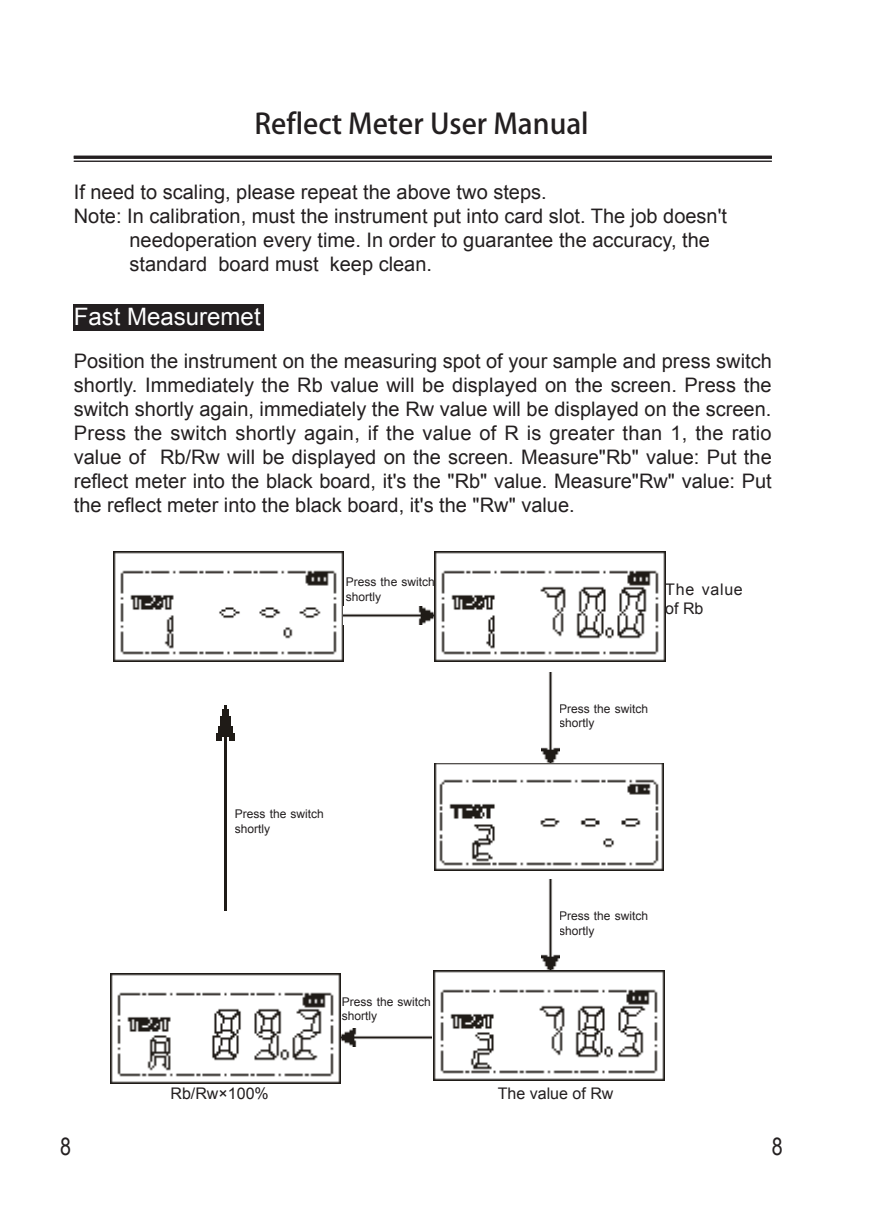
<style>
.page{position:relative;width:874px;height:1225px;background:#fff}
.page>*{position:absolute;margin:0;border:0;box-sizing:border-box;transform-origin:0 0}
.t1{font:28px "Adobe Heiti Std";color:#231f20}
.t2{font:24px "Arial";color:#fff}
.t3{font:24px "Arial Narrow";color:#231f20}
.t4{font:20px/24px "Arial";color:#231f20;text-align:justify}
.t5{font:16px "Arial";color:#231f20}
.t6{font:16px/19.2px "Arial";letter-spacing:.045em;color:#231f20}
.t7{font:12px/14.4px "Arial";color:#231f20}
</style>
<div class="page">
<hr style="left:74px;top:156px;width:697px;height:3px;background:#231f20">
<hr style="left:74px;top:161px;width:697px;height:1px;background:#231f20">
<img style="left:113px;top:551px;width:230px;height:110px">
<img style="left:343px;top:606px;width:91px;height:18px">
<img style="left:434px;top:551px;width:231px;height:110px">
<img style="left:541px;top:672px;width:17px;height:91px">
<img style="left:434px;top:763px;width:229px;height:107px">
<img style="left:541px;top:879px;width:17px;height:91px">
<img style="left:217px;top:705px;width:18px;height:205px">
<img style="left:433px;top:970px;width:231px;height:110px">
<img style="left:340px;top:1028px;width:92px;height:18px">
<img style="left:110px;top:973px;width:230px;height:110px">
<div style="left:74px;top:305px;width:190px;height:26px;background:#231f20"></div>
<h1 class="t1" style="left:254px;top:107px;width:335px">Reflect Meter User Manual</h1>
<p class="t4" style="left:74px;top:181px;width:474px">If need to scaling, please repeat the above two steps.</p>
<p class="t4" style="left:74px;top:205px;width:654px">Note: In calibration, must the instrument put into card slot. The job doesn't</p>
<p class="t4" style="left:129px;top:229px;width:581px">needoperation every time. In order to guarantee the accuracy, the</p>
<p class="t4" style="left:129px;top:253px;width:304px">standard board must keep clean.</p>
<p class="t2" style="left:74px;top:301px;width:188px">Fast Measuremet</p>
<p class="t4" style="left:74px;top:349px;width:699px">Position the instrument on the measuring spot of your sample and press switch shortly. Immediately the Rb value will be displayed on the screen. Press the switch shortly again, immediately the Rw value will be displayed on the screen.<br>Press the switch shortly again, if the value of R is greater than 1, the ratio value of Rb/Rw will be displayed on the screen. Measure"Rb" value: Put the reflect meter into the black board, it's the "Rb" value. Measure"Rw" value: Put the reflect meter into the black board, it's the "Rw" value.</p>
<p class="t7" style="left:345px;top:575px;width:91px">Press the switch shortly</p>
<p class="t6" style="left:665px;top:580px;width:79px">The value of Rb</p>
<p class="t7" style="left:235px;top:807px;width:91px">Press the switch shortly</p>
<p class="t7" style="left:341px;top:994px;width:91px">Press the switch shortly</p>
<p class="t7" style="left:558px;top:701px;width:91px">Press the switch shortly</p>
<p class="t7" style="left:558px;top:909px;width:91px">Press the switch shortly</p>
<p class="t5" style="left:170px;top:1082px;width:100px">Rb/Rw×100%</p>
<p class="t5" style="left:497px;top:1082px;width:117px">The value of Rw</p>
<p class="t3" style="left:60px;top:1128px;width:12px">8</p>
<p class="t3" style="left:771px;top:1128px;width:12px">8</p>
</div>
